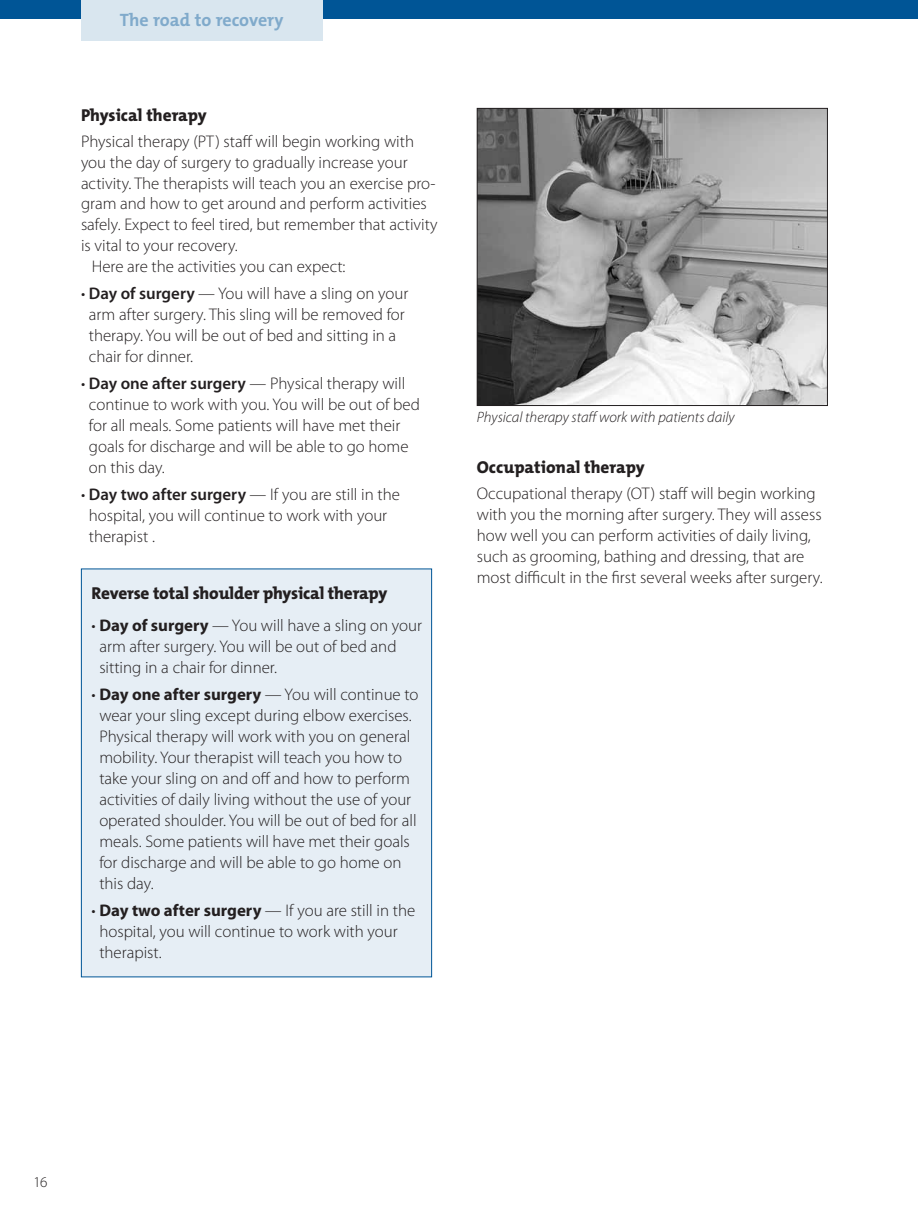
<style>
.page{position:relative;width:918px;height:1215px;background:#fff}
.page>*{position:absolute;margin:0;border:0;box-sizing:border-box;transform-origin:0 0}
.t1{font:700 18px "The Mix";color:#80aacb}
.t2{font:800 17.25px "The Mix";letter-spacing:-.01em;color:#231f20}
.t3{font:300 16.8px/21px "Myriad Pro";color:#231f20}
.t4{font:italic 300 15px "Myriad Pro";color:#231f20}
.t5{font:300 15px "Myriad Pro";color:#231f20}
.s1{font-weight:600}
.s2{font-weight:700}
</style>
<div class="page">
<div style="left:0;top:0;width:918px;height:18px;background:#005596"></div>
<div style="left:81px;top:569px;width:351px;height:408px;background:#e6eef5"></div>
<div style="left:81px;top:569px;width:351px;height:408px;border:1px solid #005596"></div>
<img style="left:479px;top:110px;width:347px;height:294px">
<div style="left:477px;top:108px;width:351px;height:298px;border:1px solid #231f20"></div>
<div style="left:81px;top:0;width:241px;height:40px;background:#d9e6ef"></div>
<p class="t1" style="left:120px;top:9px;width:165px">The road to recovery</p>
<p class="t2" style="left:81px;top:104px;width:127px">Physical therapy</p>
<p class="t3" style="left:81px;top:131px;width:335px">Physical therapy (PT) staff will begin working with</p>
<p class="t3" style="left:81px;top:152px;width:328px">you the day of surgery to gradually increase your</p>
<p class="t3" style="left:81px;top:173px;width:356px">activity. The therapists will teach you an exercise pro-</p>
<p class="t3" style="left:81px;top:194px;width:347px">gram and how to get around and perform activities</p>
<p class="t3" style="left:81px;top:215px;width:358px">safely. Expect to feel tired, but remember that activity</p>
<p class="t3" style="left:81px;top:236px;width:156px">is vital to your recovery.</p>
<p class="t3" style="left:92px;top:257px;width:255px">Here are the activities you can expect:</p>
<p class="t3" style="left:89px;top:284px;width:321px;text-indent:-8px">• <span class="s1">Day of surgery</span> — You will have a sling on your arm after surgery. This sling will be removed for therapy. You will be out of bed and sitting in a chair for dinner.</p>
<p class="t3" style="left:89px;top:374px;width:333px;text-indent:-8px">• <span class="s1">Day one after surgery</span> — Physical therapy will continue to work with you. You will be out of bed for all meals. Some patients will have met their goals for discharge and will be able to go home on this day.</p>
<p class="t3" style="left:89px;top:485px;width:313px;text-indent:-8px">• <span class="s1">Day two after surgery</span> — If you are still in the hospital, you will continue to work with your therapist .</p>
<p class="t2" style="left:91px;top:583px;width:297px">Reverse total shoulder physical therapy</p>
<p class="t3" style="left:99px;top:615px;width:324px;text-indent:-8px">• <span class="s2">Day of surgery</span> — You will have a sling on your arm after surgery. You will be out of bed and sitting in a chair for dinner.</p>
<p class="t3" style="left:99px;top:684px;width:321px;text-indent:-8px">• <span class="s2">Day one after surgery</span> — You will continue to wear your sling except during elbow exercises.<br>Physical therapy will work with you on general mobility. Your therapist will teach you how to take your sling on and off and how to perform activities of daily living without the use of your operated shoulder. You will be out of bed for all meals. Some patients will have met their goals for discharge and will be able to go home on this day.</p>
<p class="t3" style="left:99px;top:900px;width:317px;text-indent:-8px">• <span class="s2">Day two after surgery</span> — If you are still in the hospital, you will continue to work with your therapist.</p>
<p class="t4" style="left:477px;top:409px;width:259px">Physical therapy staff work with patients daily</p>
<p class="t2" style="left:477px;top:456px;width:169px">Occupational therapy</p>
<p class="t3" style="left:477px;top:483px;width:346px">Occupational therapy (OT) staff will begin working with you the morning after surgery. They will assess how well you can perform activities of daily living, such as grooming, bathing and dressing, that are most difficult in the first several weeks after surgery.</p>
<p class="t5" style="left:34px;top:1174px;width:15px">16</p>
</div>
